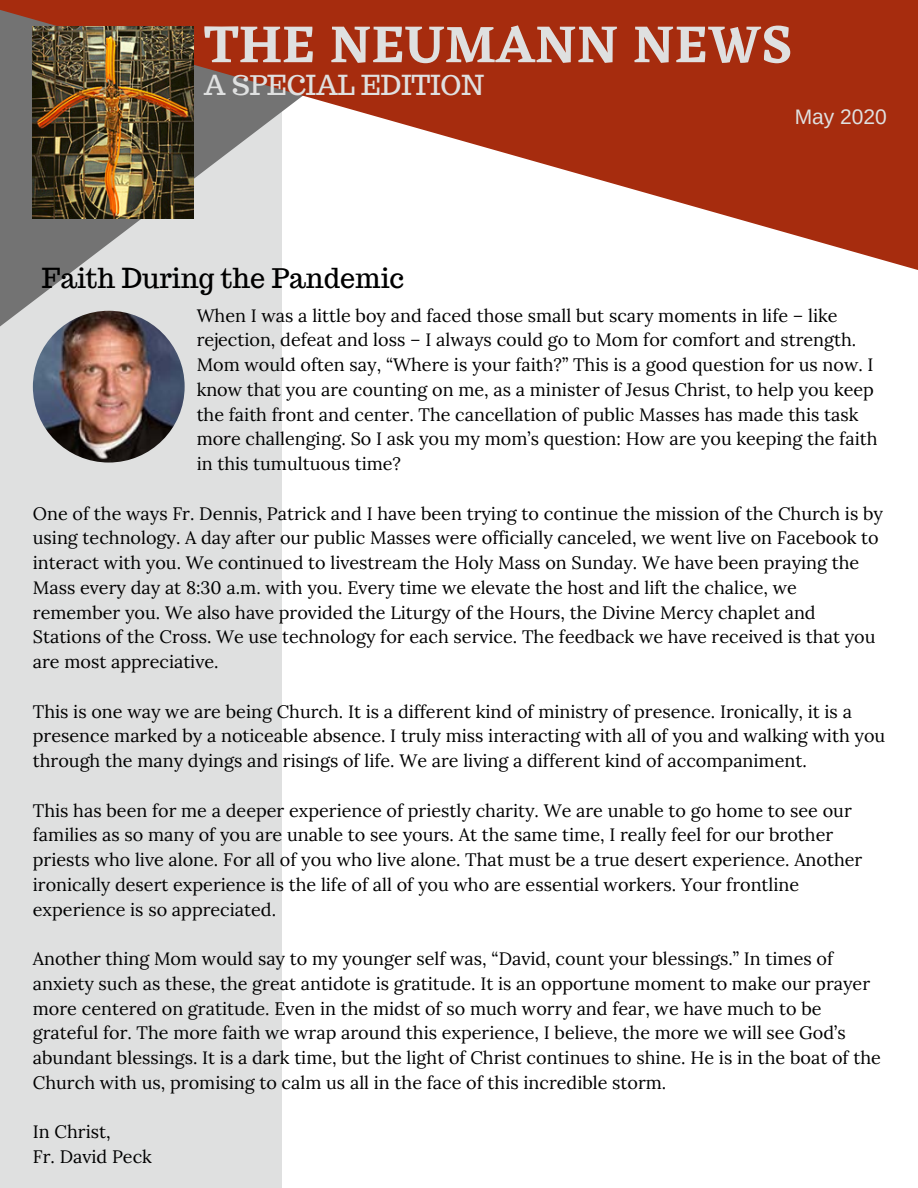
<style>
.page{position:relative;width:918px;height:1188px;background:#fff}
.page>*{position:absolute;margin:0;border:0;box-sizing:border-box;transform-origin:0 0}
.t1{font:600 54px "Eczar";color:#dfe0e0}
.t2{font:27px "Trocchi";color:#000}
.t3{font:27px "Trocchi";color:#dfe0e0}
.t4{font:21px "Arimo";color:#dfe0e0}
.t5{font:18px/24.8px "Lora";color:#000}
</style>
<div class="page">
<div style="left:0;top:0;width:282px;height:1188px;background:#dfe0e0"></div>
<svg style="left:0;top:270px;width:153px;height:56px"></svg>
<svg style="left:0;top:0;width:918px;height:270px;fill:#a62c0e"></svg>
<img style="left:33px;top:311px;width:152px;height:152px;border-radius:50%">
<img style="left:33px;top:27px;width:161px;height:191px">
<h1 class="t1" style="left:204px;top:12px;width:590px">THE NEUMANN NEWS</h1>
<h2 class="t3" style="left:204px;top:67px;width:282px">A SPECIAL EDITION</h2>
<h2 class="t2" style="left:42px;top:261px;width:364px">Faith During the Pandemic</h2>
<p class="t4" style="left:795px;top:105px;width:94px">May 2020</p>
<p class="t5" style="left:197px;top:303px;width:682px">When I was a little boy and faced those small but scary moments in life – like rejection, defeat and loss – I always could go to Mom for comfort and strength.<br>Mom would often say, “Where is your faith?” This is a good question for us now. I know that you are counting on me, as a minister of Jesus Christ, to help you keep the faith front and center. The cancellation of public Masses has made this task more challenging. So I ask you my mom’s question: How are you keeping the faith in this tumultuous time?</p>
<p class="t5" style="left:33px;top:501px;width:852px">One of the ways Fr. Dennis, Patrick and I have been trying to continue the mission of the Church is by using technology. A day after our public Masses were officially canceled, we went live on Facebook to interact with you. We continued to livestream the Holy Mass on Sunday. We have been praying the Mass every day at 8:30 a.m. with you. Every time we elevate the host and lift the chalice, we remember you. We also have provided the Liturgy of the Hours, the Divine Mercy chaplet and Stations of the Cross. We use technology for each service. The feedback we have received is that you are most appreciative.</p>
<p class="t5" style="left:33px;top:699px;width:854px">This is one way we are being Church. It is a different kind of ministry of presence. Ironically, it is a presence marked by a noticeable absence. I truly miss interacting with all of you and walking with you through the many dyings and risings of life. We are living a different kind of accompaniment.</p>
<p class="t5" style="left:33px;top:798px;width:831px">This has been for me a deeper experience of priestly charity. We are unable to go home to see our families as so many of you are unable to see yours. At the same time, I really feel for our brother priests who live alone. For all of you who live alone. That must be a true desert experience. Another ironically desert experience is the life of all of you who are essential workers. Your frontline experience is so appreciated.</p>
<p class="t5" style="left:33px;top:946px;width:850px">Another thing Mom would say to my younger self was, “David, count your blessings.” In times of anxiety such as these, the great antidote is gratitude. It is an opportune moment to make our prayer more centered on gratitude. Even in the midst of so much worry and fear, we have much to be grateful for. The more faith we wrap around this experience, I believe, the more we will see God’s abundant blessings. It is a dark time, but the light of Christ continues to shine. He is in the boat of the Church with us, promising to calm us all in the face of this incredible storm.</p>
<p class="t5" style="left:33px;top:1119px;width:121px">In Christ,<br>Fr. David Peck</p>
</div>
